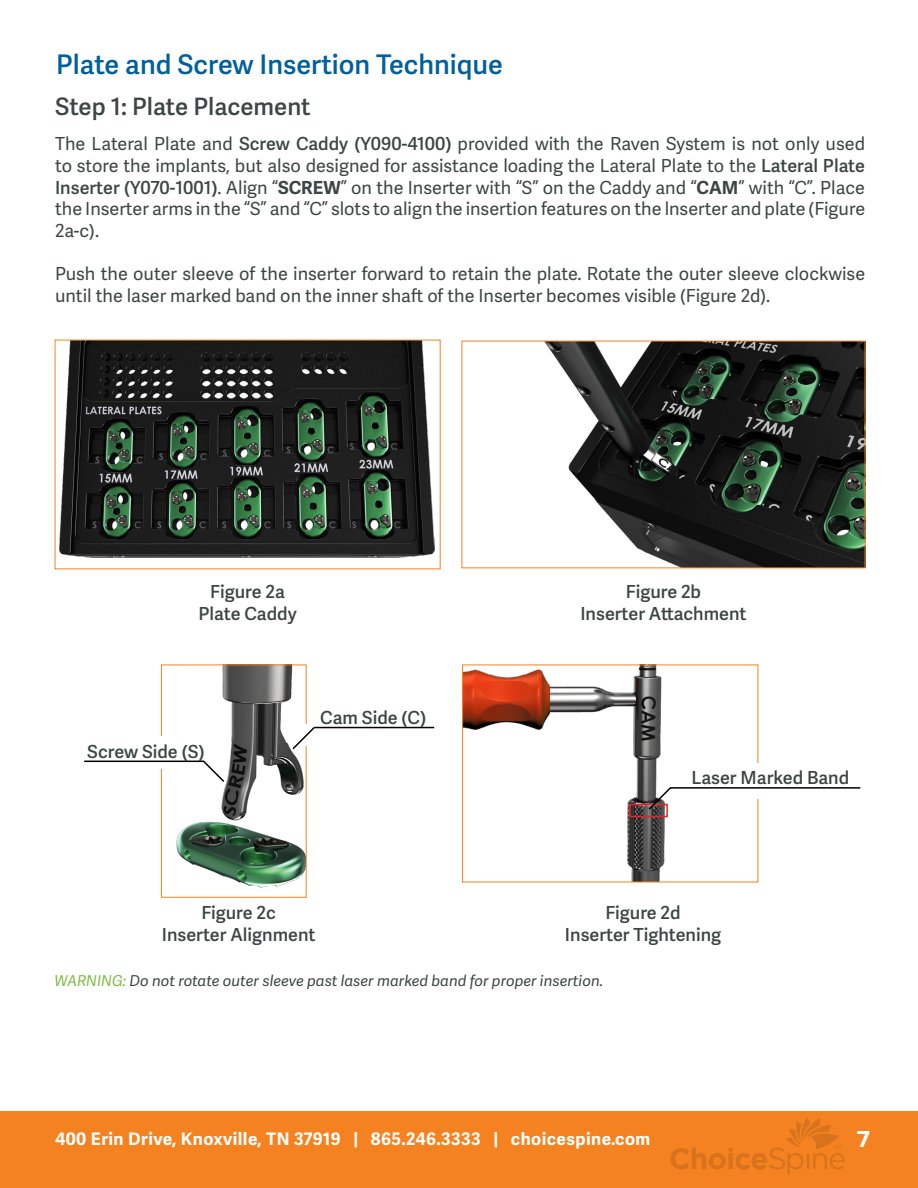
<style>
.page{position:relative;width:918px;height:1188px;background:#fff}
.page>*{position:absolute;margin:0;border:0;box-sizing:border-box;transform-origin:0 0}
.t1{font:600 27px "Adelle Sans";color:#00609c}
.t2{font:600 24px "Adelle Sans";color:#3d4644}
.t3{font:700 24px "Proxima Nova";color:#fff}
.t4{font:18px/21.6px "Adelle Sans";color:#3d4644;text-align:justify}
.t5{font:600 18px/21.6px "Adelle Sans";color:#3d4644;text-align:center}
.t6{font:700 17.25px "Adelle Sans";letter-spacing:.025em;color:#fff}
.t7{font:italic 15px "Adelle Sans";color:#3d4644}
.s1{font-weight:600}
.s2{font-weight:700}
.s3{color:#7ebc42}
</style>
<div class="page">
<div style="left:0;top:1111px;width:918px;height:77px;background:#f58220"></div>
<svg style="left:670px;top:1117px;width:175px;height:57px"></svg>
<img style="left:168px;top:667px;width:136px;height:221px">
<img style="left:59px;top:342px;width:375px;height:216px">
<img style="left:545px;top:343px;width:318px;height:223px">
<img style="left:464px;top:667px;width:204px;height:213px">
<div style="left:629px;top:804px;width:39px;height:13px;border:2px solid #ed2124"></div>
<svg style="left:201px;top:759px;width:25px;height:25px"></svg>
<hr style="left:84px;top:761px;width:120px;height:1px;background:#000">
<svg style="left:647px;top:786px;width:24px;height:25px"></svg>
<hr style="left:670px;top:787px;width:190px;height:2px;background:#000">
<div style="left:302px;top:724px;width:9px;height:22px;background:#fff"></div>
<svg style="left:291px;top:725px;width:26px;height:26px"></svg>
<hr style="left:314px;top:727px;width:120px;height:1px;background:#000">
<h1 class="t1" style="left:56px;top:49px;width:448px">Plate and Screw Insertion Technique</h1>
<h2 class="t2" style="left:55px;top:93px;width:257px">Step 1: Plate Placement</h2>
<p class="t4" style="left:55px;top:134px;width:812px">The Lateral Plate and <span class="s1">Screw Caddy (Y090-4100)</span> provided with the Raven System is not only used to store the implants, but also designed for assistance loading the Lateral Plate to the <span class="s1">Lateral Plate Inserter (Y070-1001)</span>. Align “<span class="s2">SCREW</span>” on the Inserter with “S” on the Caddy and “<span class="s2">CAM</span>” with “C”. Place the Inserter arms in the “S” and “C” slots to align the insertion features on the lnserter and plate (Figure 2a-c).</p>
<p class="t4" style="left:55px;top:263px;width:812px">Push the outer sleeve of the inserter forward to retain the plate. Rotate the outer sleeve clockwise until the laser marked band on the inner shaft of the Inserter becomes visible (Figure 2d).</p>
<p class="t5" style="left:198px;top:582px;width:100px">Figure 2a<br>Plate Caddy</p>
<p class="t5" style="left:87px;top:741px;width:119px">Screw Side (S)</p>
<p class="t5" style="left:320px;top:707px;width:107px">Cam Side (C)</p>
<p class="t5" style="left:580px;top:582px;width:168px">Figure 2b<br>Inserter Attachment</p>
<p class="t5" style="left:691px;top:768px;width:159px">Laser Marked Band</p>
<p class="t5" style="left:162px;top:903px;width:155px">Figure 2c<br>Inserter Alignment</p>
<p class="t5" style="left:565px;top:903px;width:158px">Figure 2d<br>Inserter Tightening</p>
<p class="t7" style="left:55px;top:972px;width:550px"><span class="s3">WARNING:</span> Do not rotate outer sleeve past laser marked band for proper insertion.</p>
<p class="t6" style="left:55px;top:1129px;width:597px">400 Erin Drive, Knoxville, TN 37919 | 865.246.3333 | choicespine.com</p>
<h2 class="t3" style="left:857px;top:1121px;width:15px">7</h2>
</div>
